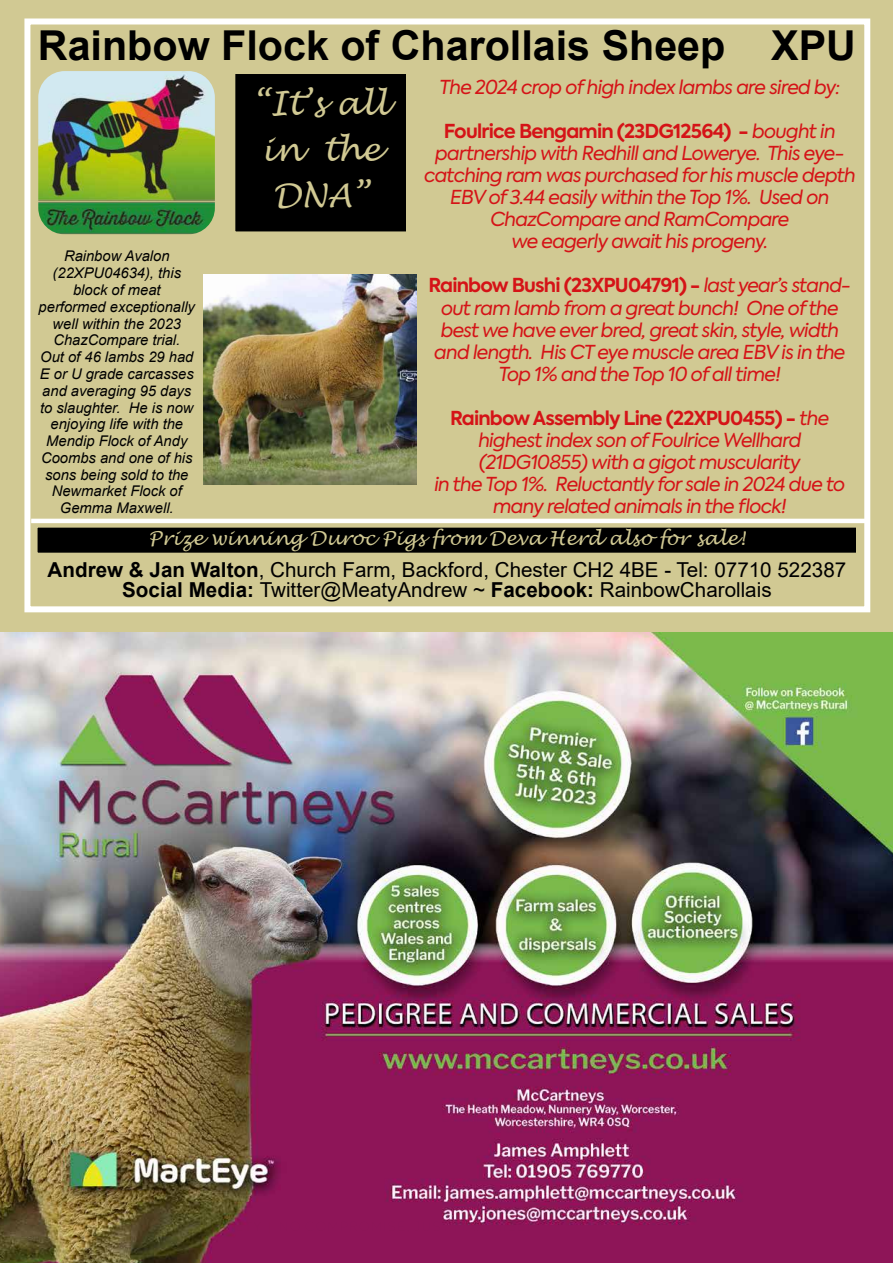
<style>
.page{position:relative;width:893px;height:1263px;background:#fff}
.page>*{position:absolute;margin:0;border:0;box-sizing:border-box;transform-origin:0 0}
.t1{font:700 41.25px "Arial";color:#000}
.t2{font:italic 32.4px/45.9px "Lucida Handwriting";color:#d1c993;text-align:center}
.t3{font:20.55px/20.5px "Arial";color:#000;text-align:center}
.t4{font:italic 19.2px/22px "Axiforma";letter-spacing:-.04em;color:#d51317;text-align:center}
.t5{font:italic 19.2px "Lucida Handwriting";color:#d1c993}
.t6{font:italic 14.7px/16.8px "Arial";color:#000;text-align:center}
.s1{font-weight:700;font-style:normal}
.s2{font-weight:700}
</style>
<div class="page">
<img style="left:0;top:631px;width:893px;height:632px">
<div style="left:0;top:0;width:893px;height:631px;background:#d1c993"></div>
<svg style="left:24px;top:18px;width:847px;height:595px"></svg>
<hr style="left:31px;top:519px;width:835px;height:4px;background:#fff">
<h1 class="t1" style="left:38px;top:17px;width:820px">Rainbow Flock of Charollais Sheep XPU</h1>
<h2 class="t2" style="left:253px;top:82px;width:136px">“It’s all in the<br>DNA”</h2>
<p class="t4" style="left:439px;top:76px;width:403px">The 2024 crop of high index lambs are sired by:</p>
<p class="t4" style="left:424px;top:120px;width:433px"><span class="s1">Foulrice Bengamin (23DG12564) -</span> bought in partnership with Redhill and Lowerye. This eye&shy;catching ram was purchased for his muscle depth EBV of 3.44 easily within the Top 1%. Used on ChazCompare and RamCompare<br>we eagerly await his progeny.</p>
<p class="t4" style="left:428px;top:275px;width:424px"><span class="s1">Rainbow Bushi (23XPU04791) -</span> last year’s stand&shy;out ram lamb from a great bunch! One of the best we have ever bred, great skin, style, width and length. His CT eye muscle area EBV is in the Top 1% and the Top 10 of all time!</p>
<p class="t4" style="left:434px;top:407px;width:412px"><span class="s1">Rainbow Assembly Line (22XPU0455) -</span> the highest index son of Foulrice Wellhard (21DG10855) with a gigot muscularity<br>in the Top 1%. Reluctantly for sale in 2024 due to many related animals in the flock!</p>
<p class="t5" style="left:149px;top:527px;width:598px">Prize winning Duroc Pigs from Deva Herd also for sale!</p>
<p class="t6" style="left:39px;top:248px;width:158px">Rainbow Avalon (22XPU04634), this block of meat performed exceptionally well within the 2023<br>ChazCompare trial.<br>Out of 46 lambs 29 had<br>E or U grade carcasses and averaging 95 days to slaughter. He is now enjoying life with the<br>Mendip Flock of Andy<br>Coombs and one of his sons being sold to the<br>Newmarket Flock of<br>Gemma Maxwell.</p>
<p class="t3" style="left:48px;top:559px;width:800px"><span class="s2">Andrew &amp; Jan Walton</span>, Church Farm, Backford, Chester CH2 4BE - Tel: 07710 522387<br><span class="s2">Social Media:</span> Twitter@MeatyAndrew ~ <span class="s2">Facebook:</span> RainbowCharollais</p>
</div>
